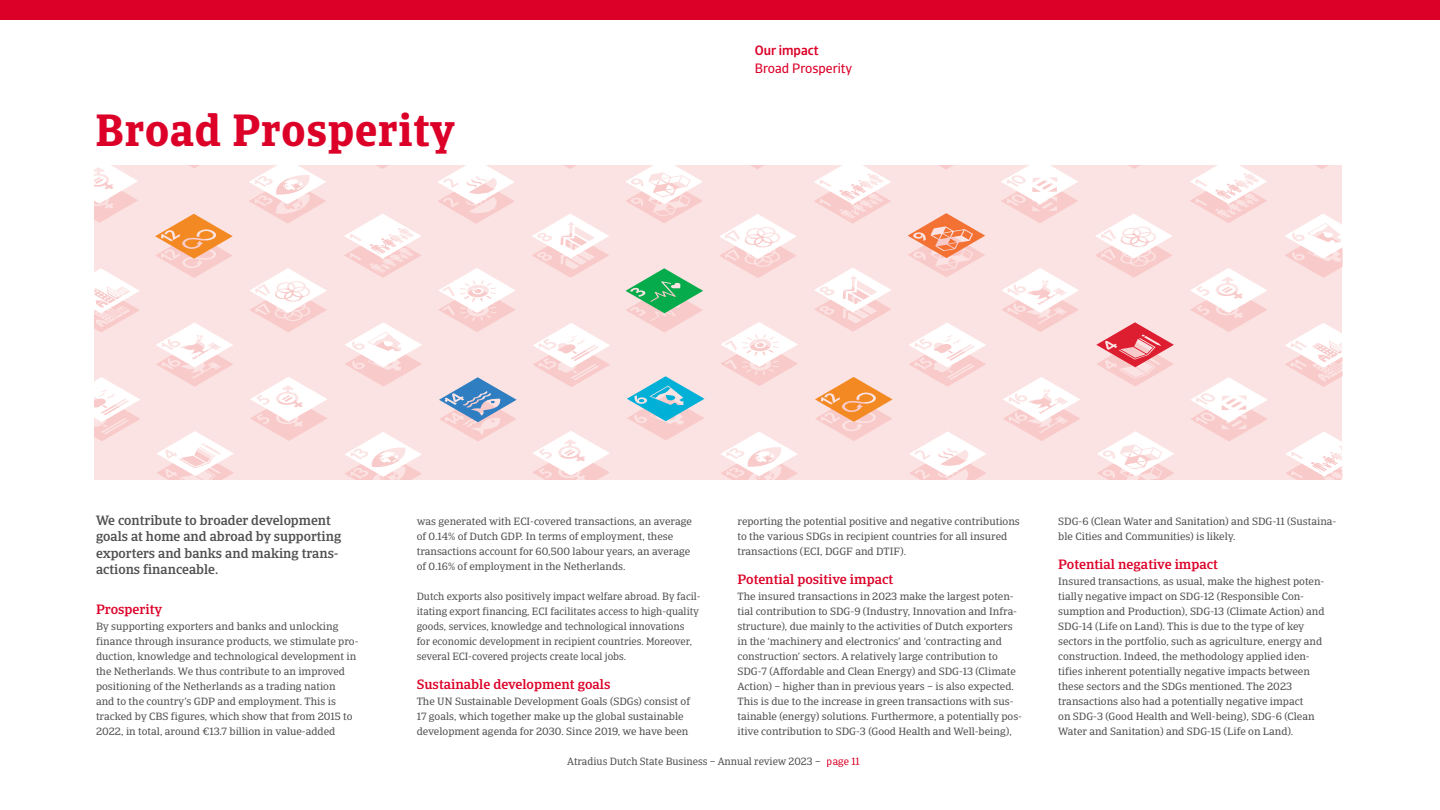
<style>
.page{position:relative;width:1440px;height:810px;background:#fff}
.page>*{position:absolute;margin:0;border:0;box-sizing:border-box;transform-origin:0 0}
.t1{font:700 45px "GCO";letter-spacing:.02em;color:#dc0028}
.t2{font:500 13.5px/16.5px "GCO";color:#505050}
.t3{font:500 13.5px "GCO";color:#dc0028}
.t4{font:13.5px "GCO Sans";color:#dc0028}
.t5{font:500 13.5px "GCO Sans";color:#dc0028}
.t6{font:10.5px/15px "GCO";color:#505050}
.s1{color:#dc0028}
</style>
<div class="page">
<div style="left:94px;top:165px;width:1248px;height:315px;background:#fce3e3"></div>
<svg style="left:1315px;top:165px;width:13px;height:4px"></svg>
<svg style="left:1128px;top:165px;width:12px;height:4px"></svg>
<svg style="left:939px;top:165px;width:14px;height:4px"></svg>
<svg style="left:750px;top:165px;width:14px;height:4px"></svg>
<svg style="left:564px;top:165px;width:12px;height:4px"></svg>
<svg style="left:376px;top:165px;width:13px;height:4px"></svg>
<svg style="left:189px;top:165px;width:10px;height:3px"></svg>
<svg style="left:438px;top:165px;width:77px;height:59px"></svg>
<svg style="left:1285px;top:214px;width:57px;height:64px"></svg>
<svg style="left:909px;top:431px;width:77px;height:49px"></svg>
<svg style="left:626px;top:268px;width:77px;height:65px"></svg>
<svg style="left:1096px;top:322px;width:78px;height:64px"></svg>
<svg style="left:1190px;top:268px;width:77px;height:64px"></svg>
<svg style="left:1095px;top:214px;width:77px;height:64px"></svg>
<svg style="left:721px;top:432px;width:77px;height:48px"></svg>
<svg style="left:909px;top:323px;width:77px;height:64px"></svg>
<svg style="left:1002px;top:268px;width:77px;height:64px"></svg>
<svg style="left:1190px;top:165px;width:77px;height:58px"></svg>
<svg style="left:627px;top:376px;width:77px;height:64px"></svg>
<svg style="left:721px;top:322px;width:77px;height:64px"></svg>
<svg style="left:814px;top:268px;width:77px;height:64px"></svg>
<svg style="left:908px;top:213px;width:77px;height:64px"></svg>
<svg style="left:1001px;top:165px;width:77px;height:58px"></svg>
<svg style="left:533px;top:431px;width:77px;height:49px"></svg>
<svg style="left:719px;top:214px;width:77px;height:64px"></svg>
<svg style="left:345px;top:432px;width:77px;height:48px"></svg>
<svg style="left:439px;top:377px;width:78px;height:64px"></svg>
<svg style="left:533px;top:323px;width:77px;height:64px"></svg>
<svg style="left:1003px;top:377px;width:77px;height:64px"></svg>
<svg style="left:814px;top:165px;width:77px;height:59px"></svg>
<svg style="left:345px;top:322px;width:77px;height:65px"></svg>
<svg style="left:438px;top:268px;width:77px;height:64px"></svg>
<svg style="left:532px;top:214px;width:77px;height:64px"></svg>
<svg style="left:626px;top:165px;width:77px;height:58px"></svg>
<svg style="left:157px;top:431px;width:77px;height:49px"></svg>
<svg style="left:250px;top:377px;width:77px;height:64px"></svg>
<svg style="left:250px;top:268px;width:77px;height:64px"></svg>
<svg style="left:94px;top:377px;width:46px;height:64px"></svg>
<svg style="left:156px;top:323px;width:77px;height:64px"></svg>
<svg style="left:344px;top:214px;width:77px;height:64px"></svg>
<svg style="left:249px;top:165px;width:77px;height:59px"></svg>
<svg style="left:94px;top:268px;width:45px;height:64px"></svg>
<svg style="left:155px;top:214px;width:78px;height:64px"></svg>
<svg style="left:1286px;top:432px;width:56px;height:48px"></svg>
<svg style="left:1097px;top:431px;width:77px;height:49px"></svg>
<svg style="left:1191px;top:377px;width:76px;height:64px"></svg>
<svg style="left:1285px;top:323px;width:58px;height:64px"></svg>
<svg style="left:94px;top:165px;width:44px;height:58px"></svg>
<svg style="left:815px;top:377px;width:78px;height:64px"></svg>
<div style="left:0;top:0;width:1440px;height:20px;background:#dc0028"></div>
<h1 class="t1" style="left:95px;top:103px;width:361px">Broad Prosperity</h1>
<p class="t5" style="left:755px;top:42px;width:65px">Our impact</p>
<p class="t4" style="left:755px;top:60px;width:99px">Broad Prosperity</p>
<p class="t2" style="left:96px;top:512px;width:247px">We contribute to broader development goals at home and abroad by supporting exporters and banks and making trans&shy;actions financeable.</p>
<p class="t3" style="left:96px;top:601px;width:68px">Prosperity</p>
<p class="t6" style="left:96px;top:619px;width:264px">By supporting exporters and banks and unlocking finance through insurance products, we stimulate pro&shy;duction, knowledge and technological development in the Netherlands. We thus contribute to an improved positioning of the Netherlands as a trading nation<br>and to the country’s GDP and employment. This is tracked by CBS figures, which show that from 2015 to 2022, in total, around €13.7 billion in value-added</p>
<p class="t6" style="left:417px;top:514px;width:277px">was generated with ECI-covered transactions, an average of 0.14% of Dutch GDP. In terms of employment, these transactions account for 60,500 labour years, an average of 0.16% of employment in the Netherlands.</p>
<p class="t6" style="left:417px;top:589px;width:285px">Dutch exports also positively impact welfare abroad. By facil&shy;itating export financing, ECI facilitates access to high-quality goods, services, knowledge and technological innovations<br>for economic development in recipient countries. Moreover, several ECI-covered projects create local jobs.</p>
<p class="t3" style="left:417px;top:676px;width:195px">Sustainable development goals</p>
<p class="t6" style="left:417px;top:694px;width:275px">The UN Sustainable Development Goals (SDGs) consist of<br>17 goals, which together make up the global sustainable development agenda for 2030. Since 2019, we have been</p>
<p class="t6" style="left:737px;top:514px;width:284px">reporting the potential positive and negative contributions to the various SDGs in recipient countries for all insured transactions (ECI, DGGF and DTIF).</p>
<p class="t3" style="left:737px;top:571px;width:157px">Potential positive impact</p>
<p class="t6" style="left:737px;top:589px;width:286px">The insured transactions in 2023 make the largest poten&shy;tial contribution to SDG-9 (Industry, Innovation and Infra&shy;structure), due mainly to the activities of Dutch exporters in the ‘machinery and electronics’ and ‘contracting and construction’ sectors. A relatively large contribution to SDG-7 (Affordable and Clean Energy) and SDG-13 (Climate Action) – higher than in previous years – is also expected.<br>This is due to the increase in green transactions with sus&shy;tainable (energy) solutions. Furthermore, a potentially pos&shy;itive contribution to SDG-3 (Good Health and Well-being),</p>
<p class="t6" style="left:567px;top:754px;width:294px">Atradius Dutch State Business – Annual review 2023 – <span class="s1">page 11</span></p>
<p class="t6" style="left:1058px;top:514px;width:280px">SDG-6 (Clean Water and Sanitation) and SDG-11 (Sustaina&shy;ble Cities and Communities) is likely.</p>
<p class="t3" style="left:1058px;top:556px;width:161px">Potential negative impact</p>
<p class="t6" style="left:1058px;top:574px;width:268px">Insured transactions, as usual, make the highest poten&shy;tially negative impact on SDG-12 (Responsible Con&shy;sumption and Production), SDG-13 (Climate Action) and SDG-14 (Life on Land). This is due to the type of key sectors in the portfolio, such as agriculture, energy and construction. Indeed, the methodology applied iden&shy;tifies inherent potentially negative impacts between these sectors and the SDGs mentioned. The 2023 transactions also had a potentially negative impact<br>on SDG-3 (Good Health and Well-being), SDG-6 (Clean Water and Sanitation) and SDG-15 (Life on Land).</p>
</div>
